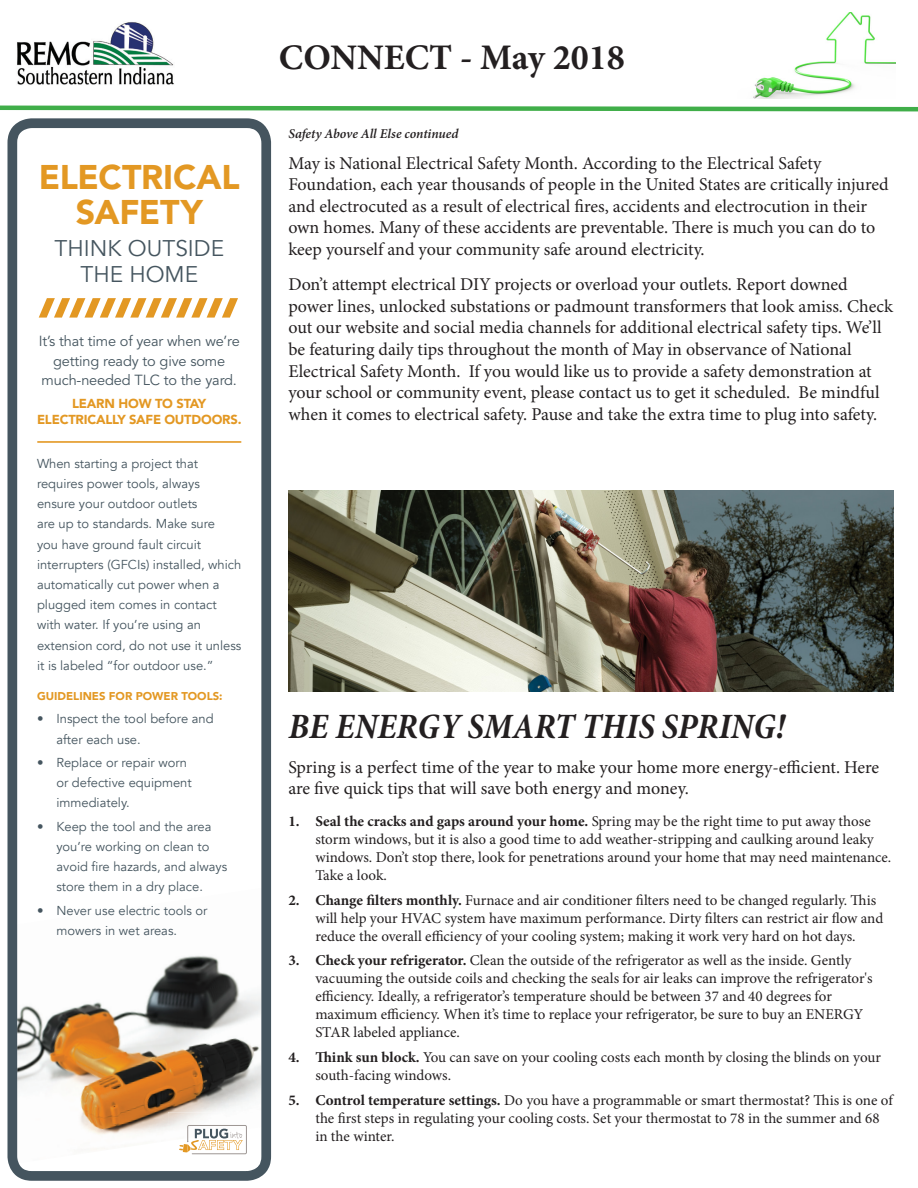
<style>
.page{position:relative;width:918px;height:1188px;background:#fff}
.page>*{position:absolute;margin:0;border:0;box-sizing:border-box;transform-origin:0 0}
.t1{font:italic 700 condensed 36px "Minion Pro";color:#231f20}
.t2{font:700 36px "Minion Pro";color:#231f20}
.t3{font:900 33.9px/35.5px "Avenir LT Std";letter-spacing:-.01em;color:#e39823;text-align:center}
.t4{font:22.65px/26px "Avenir";color:#45555f;text-align:center}
.t5{font:18px/21.6px "Minion Pro";color:#231f20}
.t6{font:15px/18px "Minion Pro";color:#231f20}
.t7{font:14.55px/19.4px "Avenir LT Std";letter-spacing:-.01em;color:#45555f;text-align:center}
.t8{font:italic 600 13.5px "Minion Pro";letter-spacing:-.005em;color:#231f20}
.t9{font:12.9px/20.2px "Avenir";color:#45555f}
.t10{font:900 12.9px/16.2px "Avenir LT Std";letter-spacing:-.015em;color:#e39823;text-align:center}
.t11{font:900 11.25px "Avenir";color:#e39823}
.s1{font-weight:700}
</style>
<div class="page">
<img style="left:753px;top:13px;width:142px;height:86px">
<img style="left:17px;top:22px;width:157px;height:63px">
<svg style="left:0;top:105px;width:918px;height:7px"></svg>
<svg style="left:7px;top:118px;width:264px;height:1063px"></svg>
<img style="left:168px;top:1141px;width:91px;height:26px">
<img style="left:168px;top:1113px;width:91px;height:28px">
<svg style="left:179px;top:1125px;width:68px;height:29px"></svg>
<hr style="left:38px;top:441px;width:203px;height:2px;background:#e39823">
<svg style="left:39px;top:298px;width:199px;height:20px"></svg>
<svg style="left:254px;top:298px;width:7px;height:20px"></svg>
<img style="left:288px;top:490px;width:605px;height:201px">
<p class="t3" style="left:39px;top:159px;width:202px">ELECTRICAL<br>SAFETY</p>
<p class="t4" style="left:54px;top:236px;width:171px">THINK OUTSIDE<br>THE HOME</p>
<p class="t7" style="left:39px;top:332px;width:203px">It’s that time of year when we’re getting ready to give some much-needed TLC to the yard.</p>
<p class="t10" style="left:37px;top:395px;width:206px">LEARN HOW TO STAY<br>ELECTRICALLY SAFE OUTDOORS.</p>
<p class="t9" style="left:37px;top:453px;width:206px">When starting a project that requires power tools, always ensure your outdoor outlets<br>are up to standards. Make sure<br>you have ground fault circuit interrupters (GFCIs) installed, which automatically cut power when a plugged item comes in contact with water. If you’re using an extension cord, do not use it unless it is labeled “for outdoor use.”</p>
<p class="t11" style="left:37px;top:686px;width:187px">GUIDELINES FOR POWER TOOLS:</p>
<p class="t9" style="left:56px;top:709px;width:159px;text-indent:-19px">• Inspect the tool before and after each use.</p>
<p class="t9" style="left:56px;top:753px;width:137px;text-indent:-19px">• Replace or repair worn or defective equipment immediately.</p>
<p class="t9" style="left:56px;top:816px;width:172px;text-indent:-19px">• Keep the tool and the area you’re working on clean to avoid fire hazards, and always store them in a dry place.</p>
<p class="t9" style="left:56px;top:901px;width:153px;text-indent:-19px">• Never use electric tools or mowers in wet areas.</p>
<p class="t2" style="left:279px;top:32px;width:347px">CONNECT - May 2018</p>
<p class="t8" style="left:288px;top:124px;width:172px">Safety Above All Else continued</p>
<p class="t5" style="left:288px;top:152px;width:602px">May is National Electrical Safety Month. According to the Electrical Safety Foundation, each year thousands of people in the United States are critically injured and electrocuted as a result of electrical fires, accidents and electrocution in their own homes. Many of these accidents are preventable. There is much you can do to keep yourself and your community safe around electricity.</p>
<p class="t5" style="left:288px;top:274px;width:606px">Don’t attempt electrical DIY projects or overload your outlets. Report downed power lines, unlocked substations or padmount transformers that look amiss. Check out our website and social media channels for additional electrical safety tips. We’ll be featuring daily tips throughout the month of May in observance of National Electrical Safety Month. If you would like us to provide a safety demonstration at your school or community event, please contact us to get it scheduled. Be mindful when it comes to electrical safety. Pause and take the extra time to plug into safety.</p>
<p class="t1" style="left:288px;top:701px;width:498px">BE ENERGY SMART THIS SPRING!</p>
<p class="t5" style="left:288px;top:756px;width:592px">Spring is a perfect time of the year to make your home more energy-efficient. Here are five quick tips that will save both energy and money.</p>
<p class="t6" style="left:315px;top:812px;width:577px;text-indent:-27px"><span class="s1">1. Seal the cracks and gaps around your home.</span> Spring may be the right time to put away those storm windows, but it is also a good time to add weather-stripping and caulking around leaky windows. Don’t stop there, look for penetrations around your home that may need maintenance.<br>Take a look.</p>
<p class="t6" style="left:315px;top:891px;width:569px;text-indent:-27px"><span class="s1">2. Change filters monthly.</span> Furnace and air conditioner filters need to be changed regularly. This will help your HVAC system have maximum performance. Dirty filters can restrict air flow and reduce the overall efficiency of your cooling system; making it work very hard on hot days.</p>
<p class="t6" style="left:315px;top:952px;width:559px;text-indent:-27px"><span class="s1">3. Check your refrigerator.</span> Clean the outside of the refrigerator as well as the inside. Gently vacuuming the outside coils and checking the seals for air leaks can improve the refrigerator's efficiency. Ideally, a refrigerator’s temperature should be between 37 and 40 degrees for maximum efficiency. When it’s time to replace your refrigerator, be sure to buy an ENERGY STAR labeled appliance.</p>
<p class="t6" style="left:315px;top:1048px;width:567px;text-indent:-27px"><span class="s1">4. Think sun block.</span> You can save on your cooling costs each month by closing the blinds on your south-facing windows.</p>
<p class="t6" style="left:315px;top:1091px;width:579px;text-indent:-27px"><span class="s1">5. Control temperature settings.</span> Do you have a programmable or smart thermostat? This is one of the first steps in regulating your cooling costs. Set your thermostat to 78 in the summer and 68 in the winter.</p>
</div>
